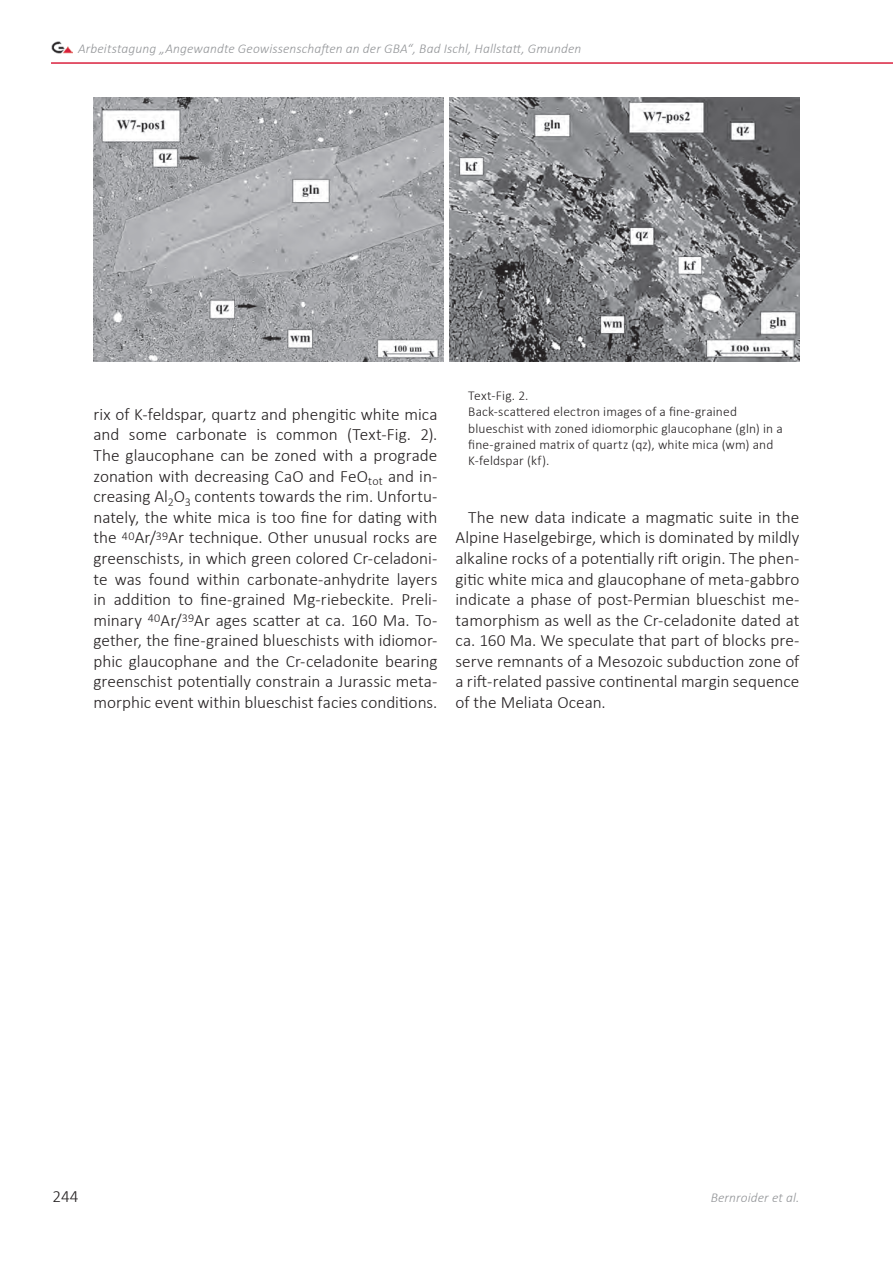
<style>
.page{position:relative;width:893px;height:1263px;background:#fff}
.page>*{position:absolute;margin:0;border:0;box-sizing:border-box;transform-origin:0 0}
.Lauftext__Standard{font:300 17.25px/20.5px "Calibri";letter-spacing:-.005em;color:#231f20;text-align:justify}
.Bildunterschrift{font:300 13.5px/16.2px "Calibri";letter-spacing:.01em;color:#231f20}
.Kopfzeilen{font:italic 300 13.5px "Calibri";letter-spacing:.01em;color:#939598}
</style>
<div class="page">
<hr style="left:51px;top:62px;width:842px;height:2px;background:#da1f3d">
<img style="left:51px;top:41px;width:21px;height:13px">
<img style="left:94px;top:98px;width:350px;height:263px">
<img style="left:449px;top:98px;width:350px;height:263px">
<p class="Kopfzeilen" style="left:78px;top:40px;width:505px">Arbeitstagung „Angewandte Geowissenschaften an der GBA“, Bad Ischl, Hallstatt, Gmunden</p>
<p class="Lauftext__Standard" style="left:94px;top:404px;width:345px">rix of K-feldspar, quartz and phengitic white mica and some carbonate is common (Text-Fig. 2).<br>The glaucophane can be zoned with a prograde zonation with decreasing CaO and FeO<sub>tot</sub> and in&shy;creasing Al<sub>2</sub>O<sub>3</sub> contents towards the rim. Unfortu&shy;nately, the white mica is too fine for dating with the <sup>40</sup>Ar/<sup>39</sup>Ar technique. Other unusual rocks are greenschists, in which green colored Cr-celadoni&shy;te was found within carbonate-anhydrite layers in addition to fine-grained Mg-riebeckite. Preli&shy;minary <sup>40</sup>Ar/<sup>39</sup>Ar ages scatter at ca. 160 Ma. To&shy;gether, the fine-grained blueschists with idiomor&shy;phic glaucophane and the Cr-celadonite bearing greenschist potentially constrain a Jurassic meta&shy;morphic event within blueschist facies conditions.</p>
<p class="Bildunterschrift" style="left:468px;top:388px;width:62px">Text-Fig. 2.</p>
<p class="Bildunterschrift" style="left:468px;top:404px;width:316px">Back-scattered electron images of a fine-grained blueschist with zoned idiomorphic glaucophane (gln) in a fine-grained matrix of quartz (qz), white mica (wm) and K-feldspar (kf).</p>
<p class="Lauftext__Standard" style="left:455px;top:507px;width:346px;text-indent:13px">The new data indicate a magmatic suite in the Alpine Haselgebirge, which is dominated by mildly alkaline rocks of a potentially rift origin. The phen&shy;gitic white mica and glaucophane of meta-gabbro indicate a phase of post-Permian blueschist me&shy;tamorphism as well as the Cr-celadonite dated at ca. 160 Ma. We speculate that part of blocks pre&shy;serve remnants of a Mesozoic subduction zone of a rift-related passive continental margin sequence of the Meliata Ocean.</p>
<p class="Lauftext__Standard" style="left:52px;top:1185px;width:28px">244</p>
<p class="Kopfzeilen" style="left:711px;top:1189px;width:90px">Bernroider et al.</p>
</div>
